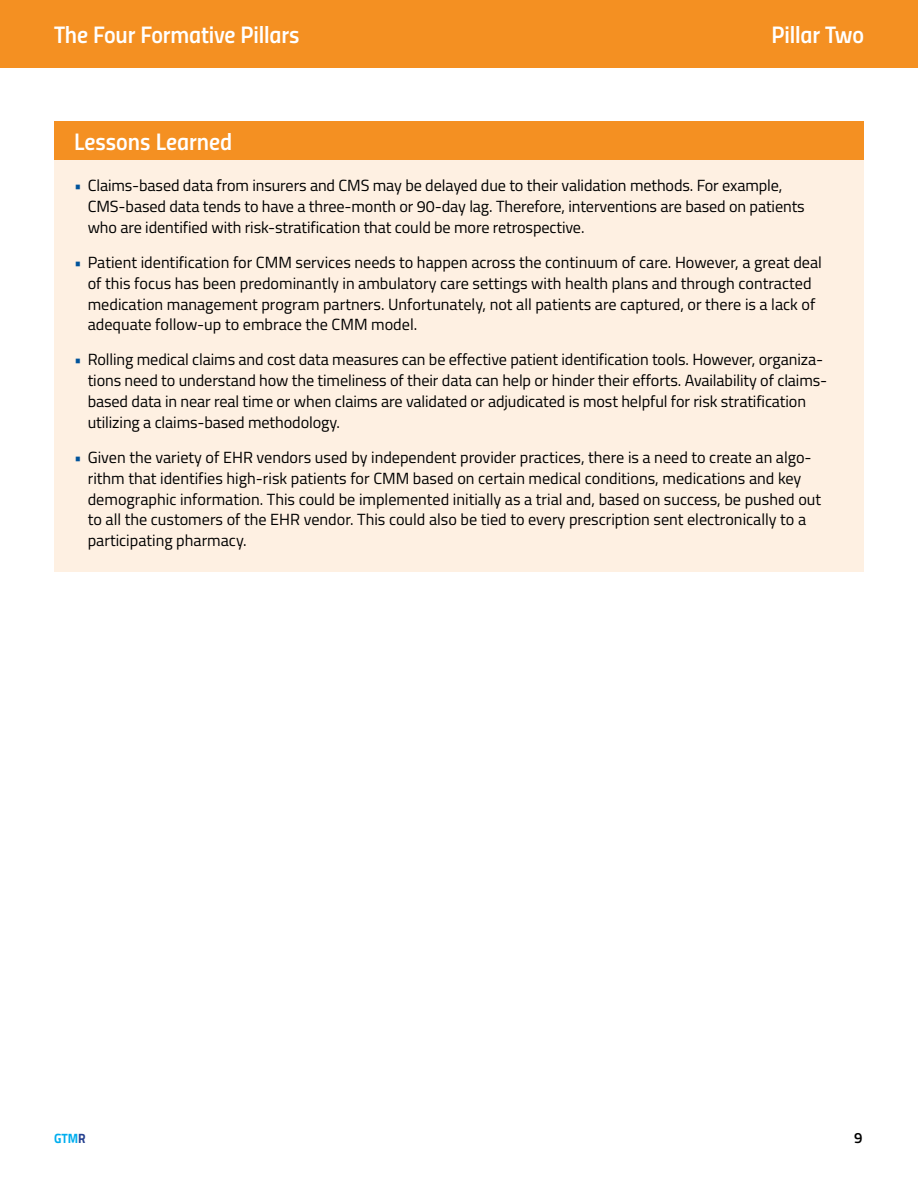
<style>
.page{position:relative;width:918px;height:1188px;background:#fff}
.page>*{position:absolute;margin:0;border:0;box-sizing:border-box;transform-origin:0 0}
.body{font:24px "Titillium Semibold Upright";letter-spacing:-.005em;color:#fff}
.Success_Factors{font:24px "Titillium Semibold Upright";color:#fff}
.t1{font:16.2px/21px "Titillium";letter-spacing:-.005em;color:#000}
.Summary_author{font:600 15px "Titillium";color:#000}
.Summary_author-2{font:700 13.5px "Titillium";color:#00aeef;scale:.9 1}
.s1{color:#00539b}
.s2{color:#25408f}
</style>
<div class="page">
<div style="left:0;top:0;width:918px;height:68px;background:#f49022"></div>
<div style="left:54px;top:122px;width:810px;height:450px;background:#fef0e2"></div>
<div style="left:54px;top:122px;width:810px;height:38px;background:#f49022"></div>
<p class="body" style="left:54px;top:16px;width:247px">The Four Formative Pillars</p>
<p class="body" style="left:771px;top:16px;width:94px">Pillar Two</p>
<p class="Success_Factors" style="left:74px;top:123px;width:160px">Lessons Learned</p>
<p class="t1" style="left:88px;top:174px;width:719px;text-indent:-14px"><span class="s1">•</span> Claims-based data from insurers and CMS may be delayed due to their validation methods. For example,<br>CMS-based data tends to have a three-month or 90-day lag. Therefore, interventions are based on patients who are identified with risk-stratification that could be more retrospective.</p>
<p class="t1" style="left:88px;top:251px;width:736px;text-indent:-14px"><span class="s1">•</span> Patient identification for CMM services needs to happen across the continuum of care. However, a great deal of this focus has been predominantly in ambulatory care settings with health plans and through contracted medication management program partners. Unfortunately, not all patients are captured, or there is a lack of adequate follow-up to embrace the CMM model.</p>
<p class="t1" style="left:88px;top:348px;width:741px;text-indent:-14px"><span class="s1">•</span> Rolling medical claims and cost data measures can be effective patient identification tools. However, organiza&shy;tions need to understand how the timeliness of their data can help or hinder their efforts. Availability of claims&shy;based data in near real time or when claims are validated or adjudicated is most helpful for risk stratification utilizing a claims-based methodology.</p>
<p class="t1" style="left:88px;top:446px;width:735px;text-indent:-14px"><span class="s1">•</span> Given the variety of EHR vendors used by independent provider practices, there is a need to create an algo&shy;rithm that identifies high-risk patients for CMM based on certain medical conditions, medications and key demographic information. This could be implemented initially as a trial and, based on success, be pushed out to all the customers of the EHR vendor. This could also be tied to every prescription sent electronically to a participating pharmacy.</p>
<p class="Summary_author-2" style="left:54px;top:1128px;width:37px">GTM<span class="s2">R</span></p>
<p class="Summary_author" style="left:854px;top:1127px;width:10px">9</p>
</div>
